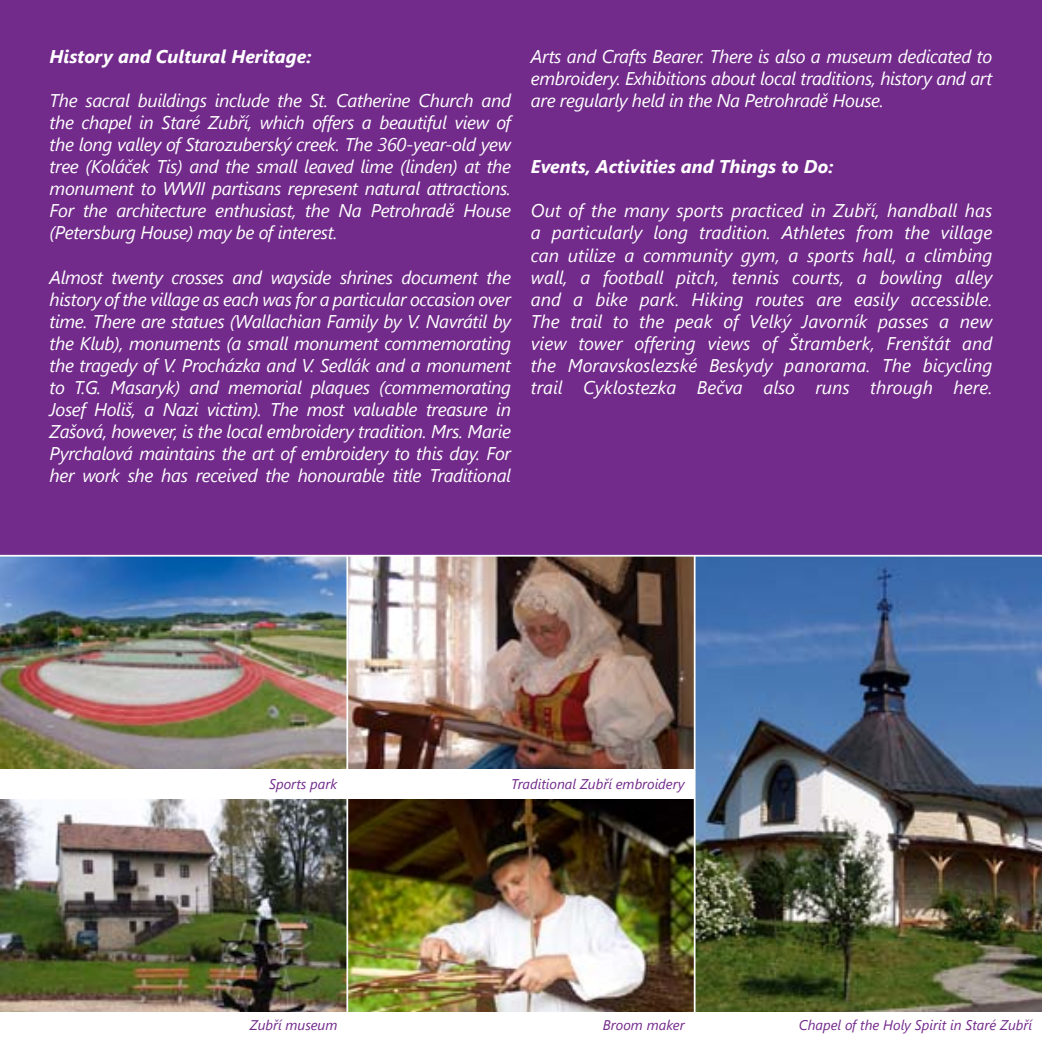
<style>
.page{position:relative;width:1042px;height:1042px;background:#722a8b}
.page>*{position:absolute;margin:0;border:0;box-sizing:border-box;transform-origin:0 0}
.t1{font:italic 18.38px/22.1px "Segoe UI";letter-spacing:-.02em;color:#fff;text-align:justify}
.t2{font:italic 700 18.38px "Segoe UI";color:#fff}
.t3{font:italic 14px "Segoe UI";color:#722a8b}
</style>
<div class="page">
<img style="left:0;top:556px;width:346px;height:213px">
<img style="left:348px;top:556px;width:346px;height:213px">
<img style="left:0;top:799px;width:694px;height:213px">
<img style="left:695px;top:556px;width:347px;height:456px">
<div style="left:0;top:769px;width:347px;height:30px;background:#fff"></div>
<div style="left:0;top:1012px;width:347px;height:30px;background:#fff"></div>
<div style="left:347px;top:1012px;width:347px;height:30px;background:#fff"></div>
<div style="left:694px;top:1012px;width:348px;height:30px;background:#fff"></div>
<div style="left:347px;top:769px;width:347px;height:30px;background:#fff"></div>
<hr style="left:0;top:555px;width:1042px;height:1px;background:#fff">
<hr style="left:346px;top:556px;width:2px;height:486px;background:#fff">
<hr style="left:694px;top:556px;width:1px;height:486px;background:#fff">
<p class="t2" style="left:50px;top:43px;width:263px">History and Cultural Heritage:</p>
<p class="t1" style="left:50px;top:89px;width:463px">The sacral buildings include the St. Catherine Church and the chapel in Staré Zubří, which offers a beautiful view of the long valley of Starozuberský creek. The 360-year-old yew tree (Koláček Tis) and the small leaved lime (linden) at the monument to WWII partisans represent natural attractions.<br>For the architecture enthusiast, the Na Petrohradě House (Petersburg House) may be of interest.</p>
<p class="t1" style="left:50px;top:265px;width:463px">Almost twenty crosses and wayside shrines document the history of the village as each was for a particular occasion over time. There are statues (Wallachian Family by V. Navrátil by the Klub), monuments (a small monument commemorating the tragedy of V. Procházka and V. Sedlák and a monument to T.G. Masaryk) and memorial plaques (commemorating Josef Holiš, a Nazi victim). The most valuable treasure in Zašová, however, is the local embroidery tradition. Mrs. Marie Pyrchalová maintains the art of embroidery to this day. For her work she has received the honourable title Traditional</p>
<p class="t1" style="left:531px;top:45px;width:463px">Arts and Crafts Bearer. There is also a museum dedicated to embroidery. Exhibitions about local traditions, history and art are regularly held in the Na Petrohradě House.</p>
<p class="t2" style="left:531px;top:154px;width:304px">Events, Activities and Things to Do:</p>
<p class="t1" style="left:531px;top:199px;width:463px">Out of the many sports practiced in Zubří, handball has a particularly long tradition. Athletes from the village can utilize a community gym, a sports hall, a climbing wall, a football pitch, tennis courts, a bowling alley and a bike park. Hiking routes are easily accessible.<br>The trail to the peak of Velký Javorník passes a new view tower offering views of Štramberk, Frenštát and the Moravskoslezské Beskydy panorama. The bicycling trail Cyklostezka Bečva also runs through here.</p>
<p class="t3" style="left:269px;top:774px;width:70px">Sports park</p>
<p class="t3" style="left:511px;top:774px;width:175px">Traditional Zubří embroidery</p>
<p class="t3" style="left:250px;top:1015px;width:89px">Zubří museum</p>
<p class="t3" style="left:603px;top:1015px;width:83px">Broom maker</p>
<p class="t3" style="left:799px;top:1015px;width:235px">Chapel of the Holy Spirit in Staré Zubří</p>
</div>
